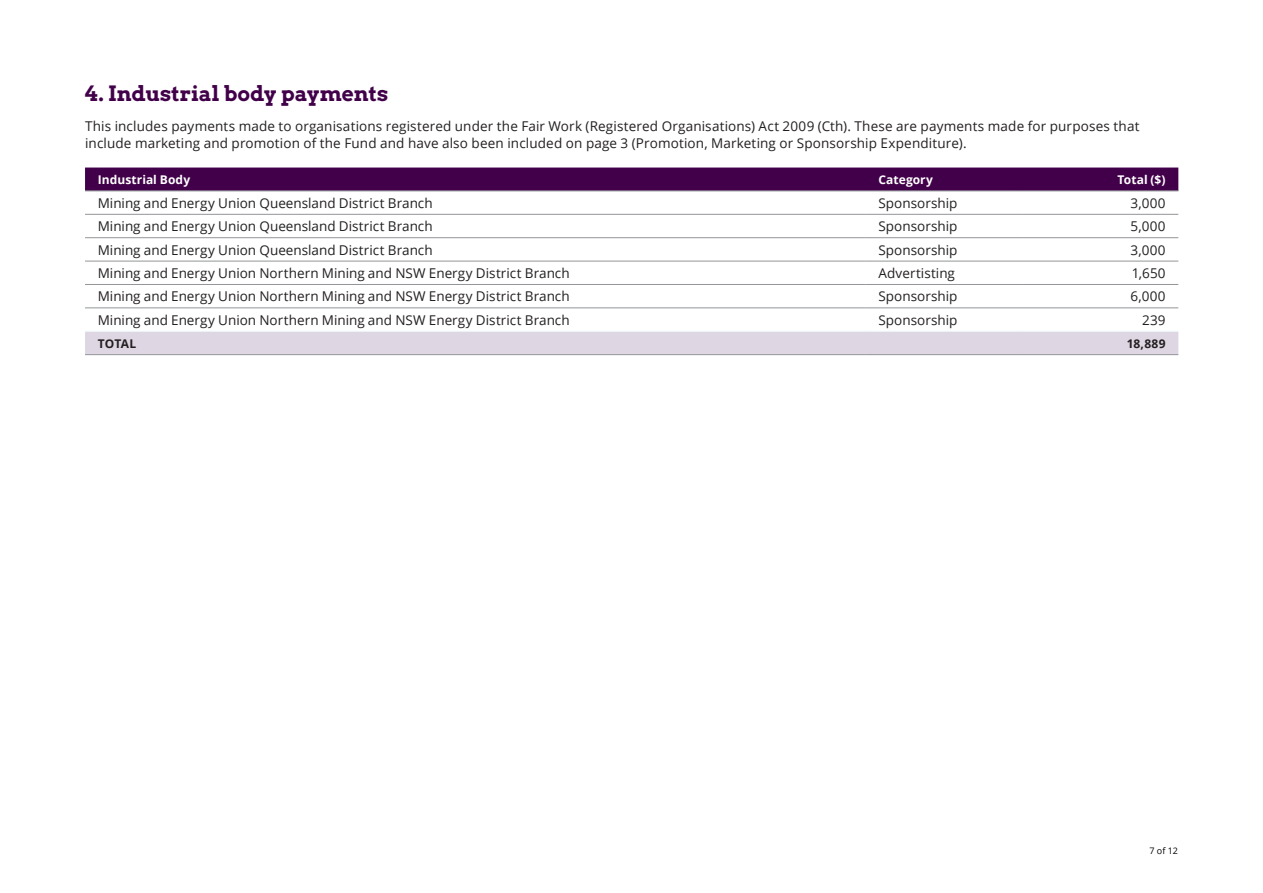
<style>
.page{position:relative;width:1263px;height:893px;background:#fff}
.page>*{position:absolute;margin:0;border:0;box-sizing:border-box;transform-origin:0 0}
.Mine_-_H3_14pt{font:700 21px "Arvo";color:#410049}
.Body_copy{font:13.5px "Open Sans";color:#231f20}
.Mine_-_Body_9pt{font:13.5px/17.2px "Open Sans";letter-spacing:.01em;color:#231f20}
.Body_copy-2{font:700 12px "Open Sans";letter-spacing:.005em;color:#fff}
.Body_copy-3{font:700 12px "Open Sans";letter-spacing:.005em;color:#231f20}
.t1{font:9px "Open Sans";color:#040503}
</style>
<div class="page">
<div style="left:85px;top:168px;width:1093px;height:23px;background:#410049"></div>
<svg style="left:85px;top:213px;width:1093px;height:95px"></svg>
<div style="left:85px;top:332px;width:1093px;height:22px;background:#ded6e3"></div>
<hr style="left:85px;top:331px;width:781px;height:1px;background:#eef8fa">
<hr style="left:866px;top:331px;width:156px;height:1px;background:#eef8fa">
<hr style="left:1022px;top:331px;width:156px;height:1px;background:#eef8fa">
<hr style="left:85px;top:354px;width:781px;height:1px;background:#939598">
<hr style="left:866px;top:354px;width:156px;height:1px;background:#939598">
<hr style="left:1022px;top:354px;width:156px;height:1px;background:#939598">
<hr style="left:85px;top:191px;width:781px;height:1px;background:#939598">
<hr style="left:866px;top:191px;width:156px;height:1px;background:#939598">
<hr style="left:1022px;top:191px;width:156px;height:1px;background:#939598">
<hr style="left:85px;top:214px;width:781px;height:1px;background:#939598">
<hr style="left:866px;top:214px;width:156px;height:1px;background:#939598">
<hr style="left:1022px;top:214px;width:156px;height:1px;background:#939598">
<hr style="left:85px;top:237px;width:781px;height:1px;background:#939598">
<hr style="left:866px;top:237px;width:156px;height:1px;background:#939598">
<hr style="left:1022px;top:237px;width:156px;height:1px;background:#939598">
<hr style="left:85px;top:261px;width:781px;height:1px;background:#939598">
<hr style="left:866px;top:261px;width:156px;height:1px;background:#939598">
<hr style="left:1022px;top:261px;width:156px;height:1px;background:#939598">
<hr style="left:85px;top:284px;width:781px;height:1px;background:#939598">
<hr style="left:866px;top:284px;width:156px;height:1px;background:#939598">
<hr style="left:1022px;top:284px;width:156px;height:1px;background:#939598">
<hr style="left:85px;top:308px;width:781px;height:1px;background:#939598">
<hr style="left:866px;top:308px;width:156px;height:1px;background:#939598">
<hr style="left:1022px;top:308px;width:156px;height:1px;background:#939598">
<p class="Mine_-_H3_14pt" style="left:85px;top:80px;width:305px">4. Industrial body payments</p>
<p class="Mine_-_Body_9pt" style="left:85px;top:117px;width:1056px">This includes payments made to organisations registered under the Fair Work (Registered Organisations) Act 2009 (Cth). These are payments made for purposes that include marketing and promotion of the Fund and have also been included on page 3 (Promotion, Marketing or Sponsorship Expenditure).</p>
<p class="Body_copy-2" style="left:98px;top:171px;width:94px">Industrial Body</p>
<p class="Body_copy-2" style="left:878px;top:171px;width:56px">Category</p>
<p class="Body_copy-2" style="left:1117px;top:171px;width:49px">Total ($)</p>
<p class="Body_copy" style="left:98px;top:194px;width:336px">Mining and Energy Union Queensland District Branch</p>
<p class="Body_copy" style="left:878px;top:194px;width:80px">Sponsorship</p>
<p class="Body_copy" style="left:1130px;top:194px;width:37px">3,000</p>
<p class="Body_copy" style="left:98px;top:217px;width:336px">Mining and Energy Union Queensland District Branch</p>
<p class="Body_copy" style="left:878px;top:217px;width:80px">Sponsorship</p>
<p class="Body_copy" style="left:1130px;top:217px;width:37px">5,000</p>
<p class="Body_copy" style="left:98px;top:240px;width:336px">Mining and Energy Union Queensland District Branch</p>
<p class="Body_copy" style="left:878px;top:240px;width:80px">Sponsorship</p>
<p class="Body_copy" style="left:1130px;top:240px;width:37px">3,000</p>
<p class="Body_copy" style="left:98px;top:264px;width:473px">Mining and Energy Union Northern Mining and NSW Energy District Branch</p>
<p class="Body_copy" style="left:878px;top:264px;width:78px">Advertisting</p>
<p class="Body_copy" style="left:1132px;top:264px;width:35px">1,650</p>
<p class="Body_copy" style="left:98px;top:287px;width:473px">Mining and Energy Union Northern Mining and NSW Energy District Branch</p>
<p class="Body_copy" style="left:878px;top:287px;width:80px">Sponsorship</p>
<p class="Body_copy" style="left:1130px;top:287px;width:37px">6,000</p>
<p class="Body_copy" style="left:98px;top:311px;width:473px">Mining and Energy Union Northern Mining and NSW Energy District Branch</p>
<p class="Body_copy" style="left:878px;top:311px;width:80px">Sponsorship</p>
<p class="Body_copy" style="left:1142px;top:311px;width:25px">239</p>
<p class="Body_copy-3" style="left:98px;top:335px;width:40px">TOTAL</p>
<p class="Body_copy-3" style="left:1127px;top:335px;width:40px">18,889</p>
<p class="t1" style="left:1149px;top:844px;width:30px">7 of 12</p>
</div>
